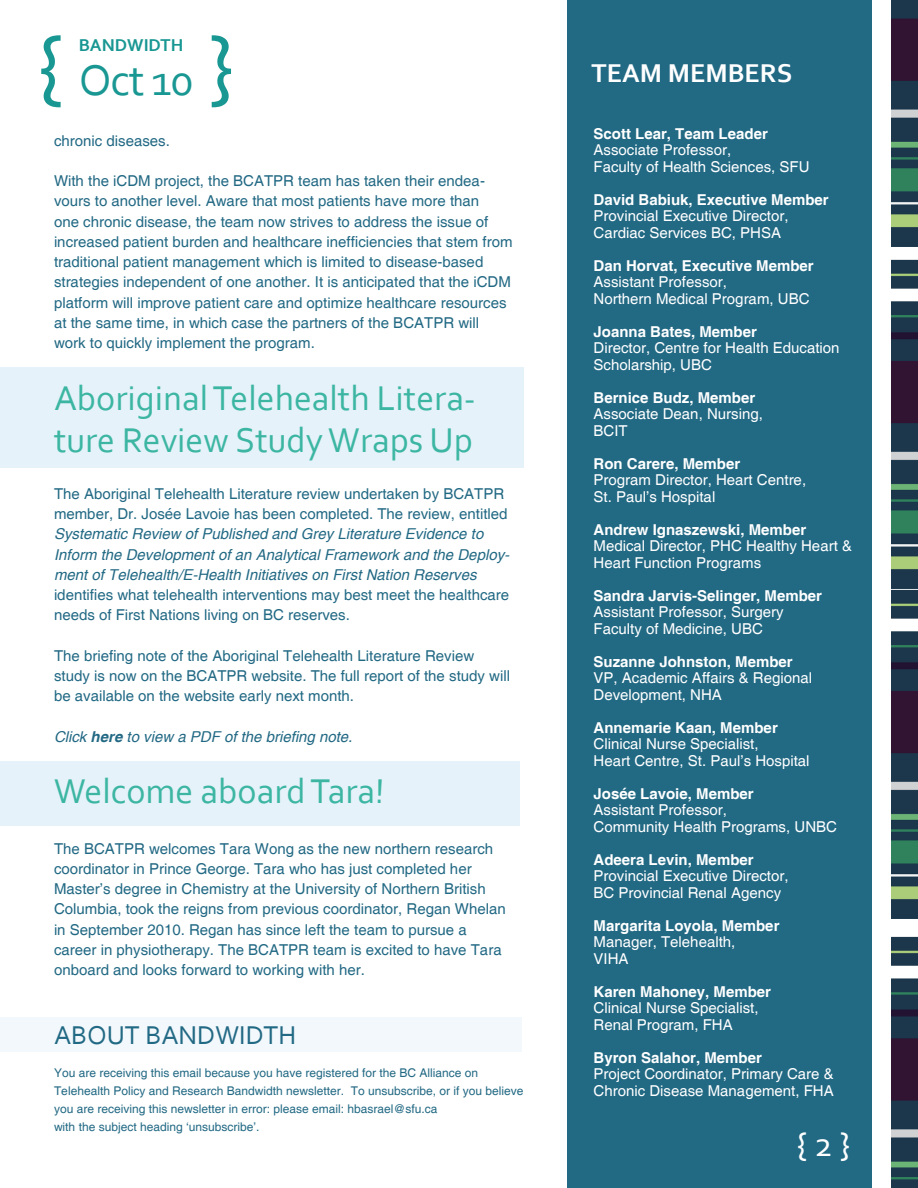
<style>
.page{position:relative;width:918px;height:1188px;background:#fff}
.page>*{position:absolute;margin:0;border:0;box-sizing:border-box;transform-origin:0 0}
.t1{font:90px "Corbel";color:#199793}
.t2{font:45px "Corbel";color:#199793}
.t3{font:36px/42px "Corbel";color:#3cb6a3}
.t4{font:36px "Corbel";color:#fff}
.t5{font:27px "Corbel";color:#226984}
.t6{font:700 27px "Corbel";color:#fff}
.t7{font:700 18px "Corbel";color:#199793}
.t8{font:15px/20.2px "Helvetica";color:#226984}
.t9{font:15px/16.5px "Helvetica";color:#fff}
.t10{font:700 15px "Helvetica";color:#fff}
.t11{font:italic 15px/20.2px "Helvetica";color:#226984}
.t12{font:12px/18px "Helvetica";color:#226984}
.s1{font-style:normal}
.s2{font-weight:700}
</style>
<div class="page">
<div style="left:0;top:1017px;width:522px;height:35px;background:#f2f8fc"></div>
<div style="left:0;top:368px;width:523px;height:100px;background:#e6f2f9"></div>
<div style="left:567px;top:0;width:305px;height:1188px;background:#226984"></div>
<img style="left:891px;top:589px;width:27px;height:599px">
<img style="left:891px;top:259px;width:27px;height:330px">
<img style="left:891px;top:0;width:27px;height:247px">
<div style="left:0;top:762px;width:520px;height:64px;background:#e6f2f9"></div>
<p class="t1" style="left:36px;top:9px;width:28px">{</p>
<p class="t7" style="left:79px;top:34px;width:106px">BANDWIDTH</p>
<p class="t2" style="left:79px;top:53px;width:116px">Oct 10</p>
<p class="t1" style="left:209px;top:9px;width:28px">}</p>
<p class="t8" style="left:54px;top:131px;width:117px">chronic diseases.</p>
<p class="t8" style="left:54px;top:171px;width:460px">With the iCDM project, the BCATPR team has taken their endea&shy;vours to another level. Aware that most patients have more than<br>one chronic disease, the team now strives to address the issue of increased patient burden and healthcare inefficiencies that stem from traditional patient management which is limited to disease-based strategies independent of one another. It is anticipated that the iCDM platform will improve patient care and optimize healthcare resources at the same time, in which case the partners of the BCATPR will work to quickly implement the program.</p>
<p class="t3" style="left:54px;top:376px;width:423px">Aboriginal Telehealth Litera&shy;ture Review Study Wraps Up</p>
<p class="t8" style="left:54px;top:484px;width:455px">The Aboriginal Telehealth Literature review undertaken by BCATPR member, Dr. Josée Lavoie has been completed. The review, entitled</p>
<p class="t11" style="left:54px;top:525px;width:457px">Systematic Review of Published and Grey Literature Evidence to Inform the Development of an Analytical Framework and the Deploy&shy;ment of Telehealth/E-Health Initiatives on First Nation Reserves <span class="s1">identifies what telehealth interventions may best meet the healthcare needs of First Nations living on BC reserves.</span></p>
<p class="t8" style="left:54px;top:646px;width:458px">The briefing note of the Aboriginal Telehealth Literature Review study is now on the BCATPR website. The full report of the study will be available on the website early next month.</p>
<p class="t11" style="left:54px;top:727px;width:300px">Click <span class="s2">here</span> to view a PDF of the briefing note.</p>
<p class="t3" style="left:54px;top:770px;width:332px">Welcome aboard Tara!</p>
<p class="t8" style="left:54px;top:839px;width:453px">The BCATPR welcomes Tara Wong as the new northern research coordinator in Prince George. Tara who has just completed her Master’s degree in Chemistry at the University of Northern British Columbia, took the reigns from previous coordinator, Regan Whelan in September 2010. Regan has since left the team to pursue a career in physiotherapy. The BCATPR team is excited to have Tara onboard and looks forward to working with her.</p>
<p class="t5" style="left:54px;top:1018px;width:244px">ABOUT BANDWIDTH</p>
<p class="t12" style="left:54px;top:1064px;width:426px">You are receiving this email because you have registered for the BC Alliance on</p>
<p class="t12" style="left:54px;top:1082px;width:471px">Telehealth Policy and Research Bandwidth newsletter. To unsubscribe, or if you believe you are receiving this newsletter in error: please email: hbasrael@sfu.ca</p>
<p class="t12" style="left:54px;top:1118px;width:207px">with the subject heading ‘unsubscribe’.</p>
<p class="t6" style="left:591px;top:56px;width:202px">TEAM MEMBERS</p>
<p class="t10" style="left:594px;top:124px;width:176px">Scott Lear, Team Leader</p>
<p class="t9" style="left:594px;top:142px;width:139px">Associate Professor,</p>
<p class="t9" style="left:594px;top:159px;width:217px">Faculty of Health Sciences, SFU</p>
<p class="t10" style="left:594px;top:190px;width:237px">David Babiuk, Executive Member</p>
<p class="t9" style="left:594px;top:208px;width:197px">Provincial Executive Director,</p>
<p class="t9" style="left:594px;top:225px;width:189px">Cardiac Services BC, PHSA</p>
<p class="t10" style="left:594px;top:256px;width:222px">Dan Horvat, Executive Member</p>
<p class="t9" style="left:594px;top:274px;width:135px">Assistant Professor,</p>
<p class="t9" style="left:594px;top:291px;width:217px">Northern Medical Program, UBC</p>
<p class="t10" style="left:594px;top:322px;width:165px">Joanna Bates, Member</p>
<p class="t9" style="left:594px;top:340px;width:247px">Director, Centre for Health Education</p>
<p class="t9" style="left:594px;top:357px;width:120px">Scholarship, UBC</p>
<p class="t10" style="left:594px;top:388px;width:163px">Bernice Budz, Member</p>
<p class="t9" style="left:594px;top:406px;width:171px">Associate Dean, Nursing,</p>
<p class="t9" style="left:594px;top:423px;width:36px">BCIT</p>
<p class="t10" style="left:594px;top:454px;width:148px">Ron Carere, Member</p>
<p class="t9" style="left:594px;top:472px;width:214px">Program Director, Heart Centre,</p>
<p class="t9" style="left:594px;top:489px;width:123px">St. Paul’s Hospital</p>
<p class="t10" style="left:594px;top:520px;width:214px">Andrew Ignaszewski, Member</p>
<p class="t9" style="left:594px;top:538px;width:260px">Medical Director, PHC Healthy Heart &amp;<br>Heart Function Programs</p>
<p class="t10" style="left:594px;top:586px;width:230px">Sandra Jarvis-Selinger, Member</p>
<p class="t9" style="left:594px;top:604px;width:192px">Assistant Professor, Surgery</p>
<p class="t9" style="left:594px;top:621px;width:171px">Faculty of Medicine, UBC</p>
<p class="t10" style="left:594px;top:652px;width:201px">Suzanne Johnston, Member</p>
<p class="t9" style="left:594px;top:670px;width:220px">VP, Academic Affairs &amp; Regional</p>
<p class="t9" style="left:594px;top:687px;width:130px">Development, NHA</p>
<p class="t10" style="left:594px;top:718px;width:186px">Annemarie Kaan, Member</p>
<p class="t9" style="left:594px;top:736px;width:167px">Clinical Nurse Specialist,</p>
<p class="t9" style="left:594px;top:753px;width:217px">Heart Centre, St. Paul’s Hospital</p>
<p class="t10" style="left:594px;top:784px;width:162px">Josée Lavoie, Member</p>
<p class="t9" style="left:594px;top:802px;width:135px">Assistant Professor,</p>
<p class="t9" style="left:594px;top:819px;width:245px">Community Health Programs, UNBC</p>
<p class="t10" style="left:594px;top:850px;width:162px">Adeera Levin, Member</p>
<p class="t9" style="left:594px;top:868px;width:197px">Provincial Executive Director,</p>
<p class="t9" style="left:594px;top:885px;width:189px">BC Provincial Renal Agency</p>
<p class="t10" style="left:594px;top:916px;width:187px">Margarita Loyola, Member</p>
<p class="t9" style="left:594px;top:934px;width:143px">Manager, Telehealth,</p>
<p class="t9" style="left:594px;top:951px;width:37px">VIHA</p>
<p class="t10" style="left:594px;top:982px;width:179px">Karen Mahoney, Member</p>
<p class="t9" style="left:594px;top:1000px;width:167px">Clinical Nurse Specialist,</p>
<p class="t9" style="left:594px;top:1017px;width:141px">Renal Program, FHA</p>
<p class="t10" style="left:594px;top:1048px;width:170px">Byron Salahor, Member</p>
<p class="t9" style="left:594px;top:1066px;width:242px">Project Coordinator, Primary Care &amp;<br>Chronic Disease Management, FHA</p>
<p class="t4" style="left:796px;top:1122px;width:56px">{ 2 }</p>
</div>
